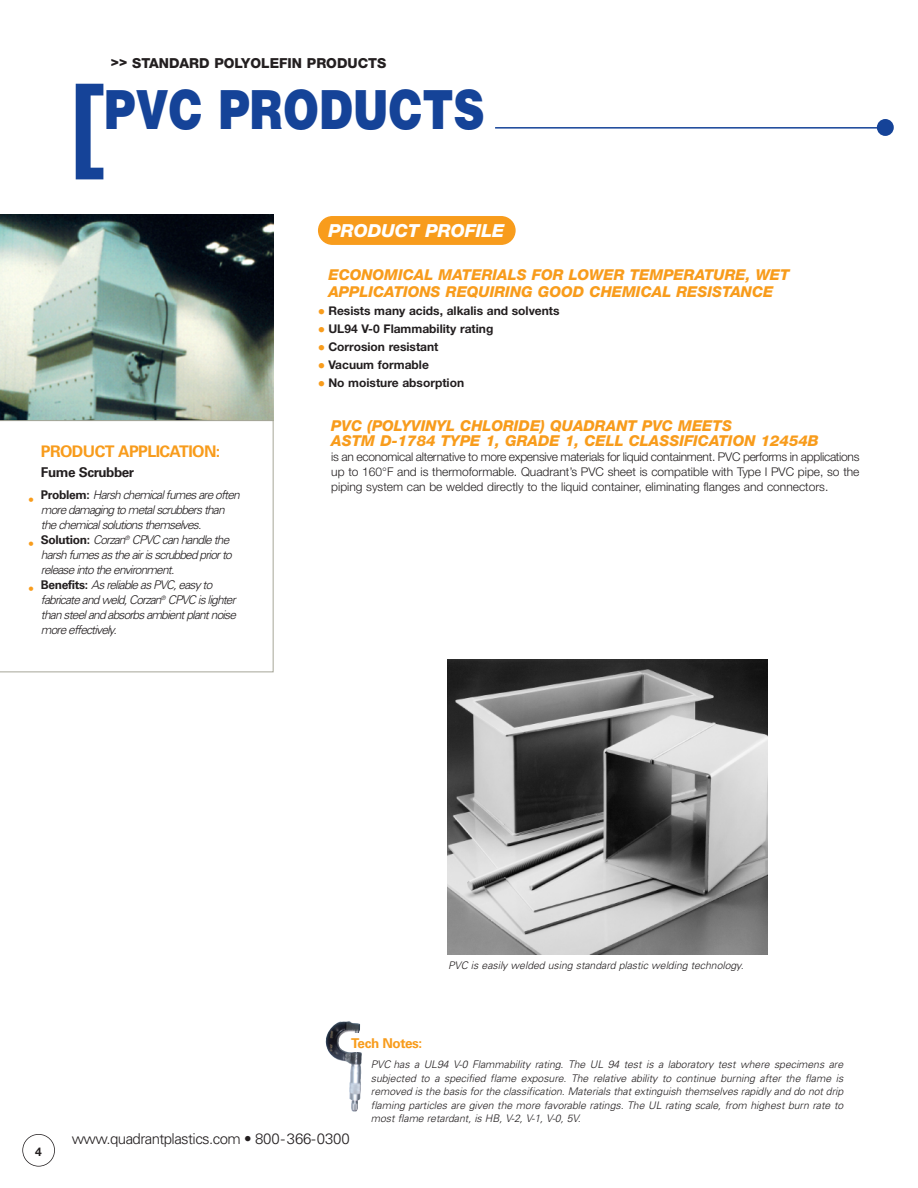
<style>
.page{position:relative;width:918px;height:1188px;background:#fff}
.page>*{position:absolute;margin:0;border:0;box-sizing:border-box;transform-origin:0 0}
.t1{font:700 105px "Helvetica Neue";color:#154398}
.t2{font:900 54px "Helvetica";color:#154398;scale:.8 1}
.t3{font:italic 800 18px "Helvetica Neue";color:#fff}
.t4{font:700 16.05px "Univers";letter-spacing:-.04em;color:#f89c1c}
.t5{font:italic 800 15px/16.5px "Helvetica Neue";color:#f89c1c}
.t6{font:300 15px "Univers";letter-spacing:-.04em;color:#231f20}
.t7{font:700 15px/18px "Helvetica Neue";color:#f89c1c;text-align:justify}
.t8{font:800 13.8px "Helvetica Neue";color:#231f20}
.t9{font:700 13.5px "Univers";letter-spacing:-.035em;color:#231f20}
.t10{font:700 13.5px "Univers";letter-spacing:-.035em;color:#f89c1c}
.t11{font:italic 300 12px/15px "Univers";letter-spacing:-.07em;color:#231f20}
.t12{font:300 12px/15px "Helvetica Neue";color:#231f20;text-align:justify}
.t13{font:700 12px/18px "Helvetica Neue";color:#231f20}
.t14{font:700 12px "Helvetica Neue";color:#f89c1c}
.t15{font:italic 300 10.5px/13.5px "Univers";letter-spacing:-.005em;color:#231f20;text-align:justify}
.s1{font-weight:700;font-style:normal}
</style>
<div class="page">
<img style="left:447px;top:660px;width:320px;height:294px">
<img style="left:0;top:215px;width:274px;height:205px">
<svg style="left:318px;top:216px;width:198px;height:29px;background:#f89f24"></svg>
<hr style="left:495px;top:127px;width:391px;height:2px;background:#154398">
<svg style="left:0;top:420px;width:274px;height:252px"></svg>
<img style="left:326px;top:1021px;width:36px;height:91px">
<div style="left:877px;top:119px;width:17px;height:17px;background:#154398;border-radius:50%"></div>
<div style="left:22px;top:1134px;width:33px;height:33px;border:2px solid #231f20;border-radius:50%"></div>
<div style="left:352px;top:1033px;width:8px;height:19px;background:#fff"></div>
<h3 class="t8" style="left:111px;top:58px;width:277px">&gt;&gt; STANDARD POLYOLEFIN PRODUCTS</h3>
<h1 class="t1" style="left:69px;top:58px;width:36px">[</h1>
<h2 class="t2" style="left:104px;top:90px;width:477px">PVC PRODUCTS</h2>
<p class="t14" style="left:28px;top:493px;width:8px">•</p>
<p class="t14" style="left:28px;top:536px;width:8px">•</p>
<p class="t14" style="left:28px;top:581px;width:8px">•</p>
<h3 class="t4" style="left:41px;top:446px;width:181px">PRODUCT APPLICATION:</h3>
<p class="t9" style="left:41px;top:467px;width:95px">Fume Scrubber</p>
<p class="t11" style="left:41px;top:489px;width:200px"><span class="s1">Problem:</span> Harsh chemical fumes are often more damaging to metal scrubbers than the chemical solutions themselves.<br><span class="s1">Solution:</span> Corzan<sup>®</sup> CPVC can handle the harsh fumes as the air is scrubbed prior to release into the environment.<br><span class="s1">Benefits:</span> As reliable as PVC, easy to fabricate and weld, Corzan<sup>®</sup> CPVC is lighter than steel and absorbs ambient plant noise more effectively.</p>
<h3 class="t3" style="left:328px;top:225px;width:178px">PRODUCT PROFILE</h3>
<h3 class="t5" style="left:328px;top:268px;width:463px">ECONOMICAL MATERIALS FOR LOWER TEMPERATURE, WET<br>APPLICATIONS REQUIRING GOOD CHEMICAL RESISTANCE</h3>
<p class="t13" style="left:328px;top:301px;width:233px">Resists many acids, alkalis and solvents<br>UL94 V-0 Flammability rating<br>Corrosion resistant<br>Vacuum formable<br>No moisture absorption</p>
<h3 class="t7" style="left:318px;top:302px;width:9px">• • • • •</h3>
<h3 class="t5" style="left:331px;top:420px;width:489px;line-height:15px">PVC (POLYVINYL CHLORIDE) QUADRANT PVC MEETS<br>ASTM D-1784 TYPE 1, GRADE 1, CELL CLASSIFICATION 12454B</h3>
<p class="t12" style="left:331px;top:449px;width:530px">is an economical alternative to more expensive materials for liquid containment. PVC performs in applications up to 160°F and is thermoformable. Quadrant’s PVC sheet is compatible with Type I PVC pipe, so the piping system can be welded directly to the liquid container, eliminating flanges and connectors.</p>
<p class="t10" style="left:351px;top:1038px;width:73px">Tech Notes:</p>
<p class="t15" style="left:448px;top:959px;width:297px">PVC is easily welded using standard plastic welding technology.</p>
<p class="t15" style="left:371px;top:1058px;width:474px">PVC has a UL94 V-0 Flammability rating. The UL 94 test is a laboratory test where specimens are subjected to a specified flame exposure. The relative ability to continue burning after the flame is removed is the basis for the classification. Materials that extinguish themselves rapidly and do not drip flaming particles are given the more favorable ratings. The UL rating scale, from highest burn rate to most flame retardant, is HB, V-2, V-1, V-0, 5V.</p>
<p class="t13" style="left:35px;top:1143px;width:8px">4</p>
<h3 class="t6" style="left:72px;top:1134px;width:280px">www.quadrantplastics.com • 800- 366-0300</h3>
</div>
